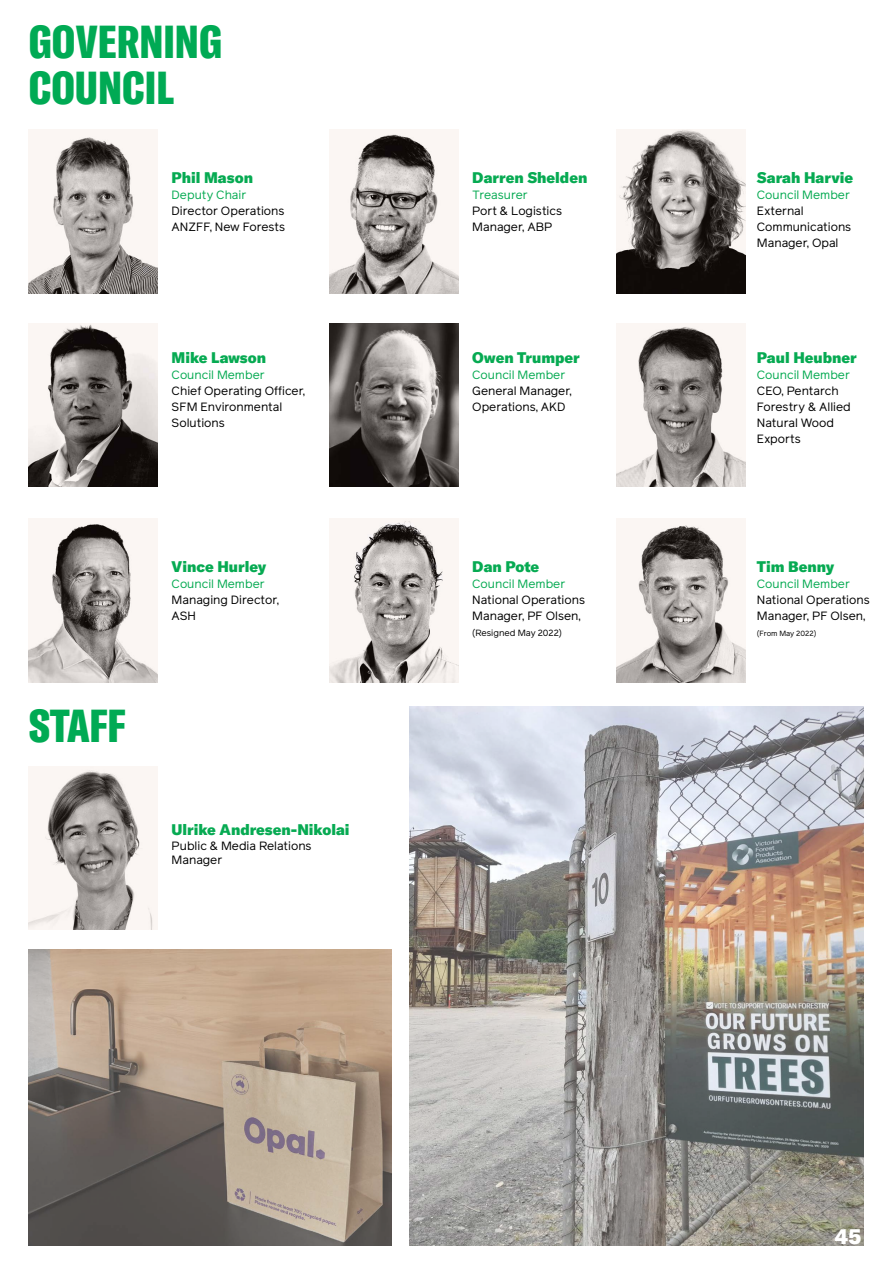
<style>
.page{position:relative;width:893px;height:1263px;background:#fff}
.page>*{position:absolute;margin:0;border:0;box-sizing:border-box;transform-origin:0 0}
.t1{font:45px/46px "GT America Cm Bl";color:#00aa54}
.t2{font:21px "GT America Bl";color:#fff}
.t3{font:15px "GT America Bl";color:#06aa52}
.t4{font:12px/16px "Reader Pro";color:#000}
.t5{font:12px "Reader Pro";color:#06aa52}
.t6{font:9px "Reader Pro";color:#000}
.t7{font:7.5px "Reader Pro";letter-spacing:-.01em;color:#000}
</style>
<div class="page">
<img style="left:29px;top:950px;width:363px;height:295px">
<img style="left:29px;top:766px;width:128px;height:164px">
<img style="left:409px;top:707px;width:454px;height:538px">
<img style="left:29px;top:130px;width:128px;height:163px">
<img style="left:29px;top:323px;width:128px;height:164px">
<img style="left:29px;top:519px;width:128px;height:163px">
<img style="left:329px;top:130px;width:129px;height:163px">
<img style="left:329px;top:323px;width:129px;height:164px">
<img style="left:329px;top:519px;width:129px;height:163px">
<img style="left:616px;top:130px;width:129px;height:163px">
<img style="left:616px;top:323px;width:129px;height:164px">
<img style="left:616px;top:519px;width:129px;height:163px">
<h1 class="t1" style="left:29px;top:19px;width:195px">GOVERNING<br>COUNCIL</h1>
<p class="t3" style="left:172px;top:168px;width:83px">Phil Mason</p>
<p class="t5" style="left:172px;top:187px;width:76px">Deputy Chair</p>
<p class="t4" style="left:172px;top:203px;width:115px">Director Operations<br>ANZFF, New Forests</p>
<p class="t3" style="left:172px;top:348px;width:96px">Mike Lawson</p>
<p class="t5" style="left:172px;top:367px;width:95px">Council Member</p>
<p class="t4" style="left:172px;top:383px;width:135px">Chief Operating Officer,<br>SFM Environmental<br>Solutions</p>
<h1 class="t1" style="left:29px;top:703px;width:98px">STAFF</h1>
<p class="t3" style="left:172px;top:557px;width:96px">Vince Hurley</p>
<p class="t5" style="left:172px;top:576px;width:95px">Council Member</p>
<p class="t4" style="left:172px;top:592px;width:109px">Managing Director,<br>ASH</p>
<p class="t3" style="left:172px;top:820px;width:179px">Ulrike Andresen-Nikolai</p>
<p class="t4" style="left:172px;top:838px;width:141px;line-height:14.5px">Public &amp; Media Relations<br>Manager</p>
<p class="t3" style="left:472px;top:168px;width:117px">Darren Shelden</p>
<p class="t5" style="left:472px;top:187px;width:57px">Treasurer</p>
<p class="t4" style="left:472px;top:203px;width:91px">Port &amp; Logistics<br>Manager, ABP</p>
<p class="t3" style="left:472px;top:348px;width:109px">Owen Trumper</p>
<p class="t5" style="left:472px;top:367px;width:95px">Council Member</p>
<p class="t4" style="left:472px;top:383px;width:101px">General Manager,<br>Operations, AKD</p>
<p class="t3" style="left:472px;top:557px;width:69px">Dan Pote</p>
<p class="t5" style="left:472px;top:576px;width:95px">Council Member</p>
<p class="t4" style="left:472px;top:592px;width:114px">National Operations<br>Manager, PF Olsen,</p>
<p class="t6" style="left:472px;top:627px;width:91px">(Resigned May 2022)</p>
<p class="t3" style="left:757px;top:168px;width:98px">Sarah Harvie</p>
<p class="t5" style="left:757px;top:187px;width:95px">Council Member</p>
<p class="t4" style="left:757px;top:203px;width:96px">External<br>Communications<br>Manager, Opal</p>
<p class="t3" style="left:757px;top:348px;width:101px">Paul Heubner</p>
<p class="t5" style="left:757px;top:367px;width:95px">Council Member</p>
<p class="t4" style="left:757px;top:383px;width:95px">CEO, Pentarch<br>Forestry &amp; Allied<br>Natural Wood<br>Exports</p>
<p class="t3" style="left:757px;top:557px;width:79px">Tim Benny</p>
<p class="t5" style="left:757px;top:576px;width:95px">Council Member</p>
<p class="t4" style="left:757px;top:592px;width:114px">National Operations<br>Manager, PF Olsen,</p>
<p class="t7" style="left:757px;top:629px;width:61px">(From May 2022)</p>
<h2 class="t2" style="left:834px;top:1223px;width:29px">45</h2>
</div>
